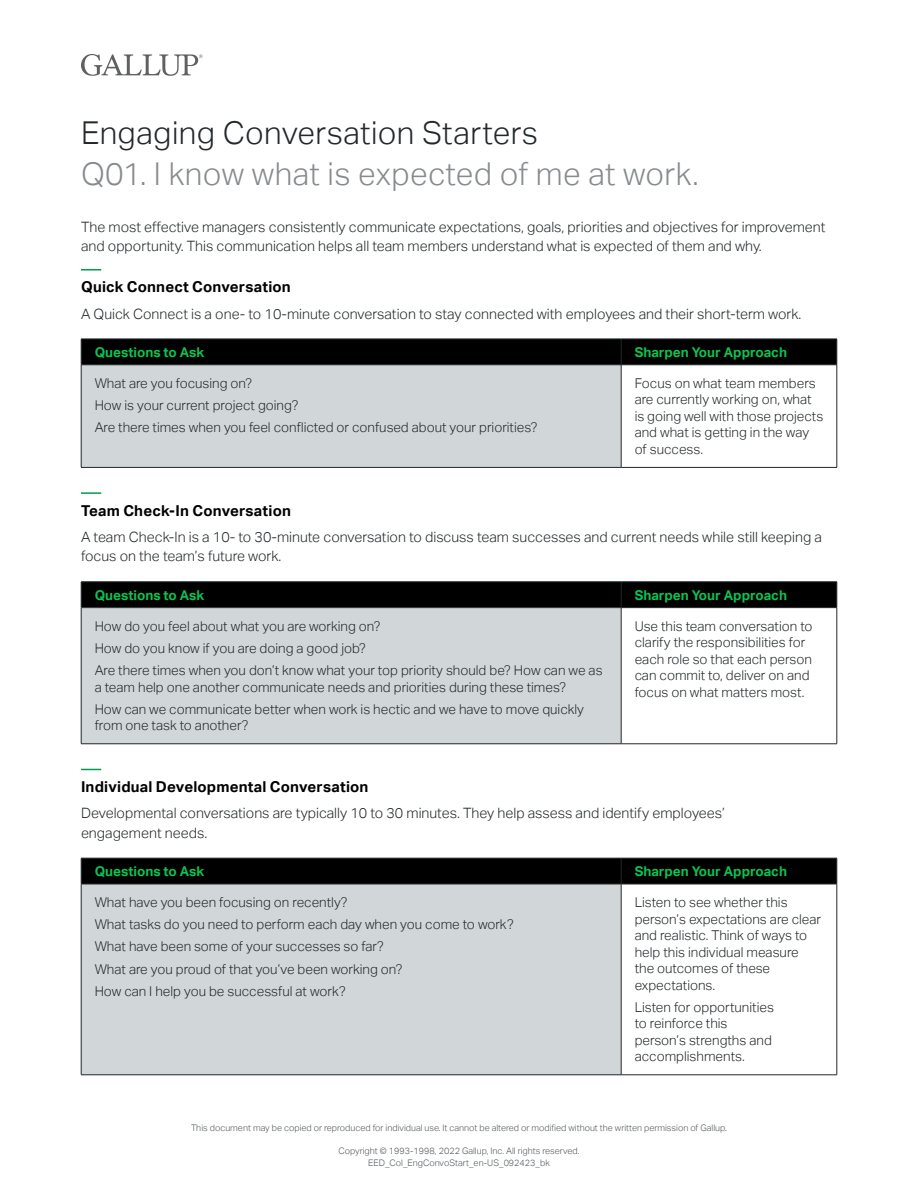
<style>
.page{position:relative;width:918px;height:1188px;background:#fff}
.page>*{position:absolute;margin:0;border:0;box-sizing:border-box;transform-origin:0 0}
.main_subtitle{font:300 31.5px "Aktiv Grotesk";letter-spacing:.01em;color:#878b8d}
.main_title_coupled{font:300 31.5px "Aktiv Grotesk";letter-spacing:.01em;color:#23282a}
.subhead_1_hat{font:700 15px "Aktiv Grotesk";letter-spacing:.015em;color:#000}
.body{font:300 14.25px/19.5px "Aktiv Grotesk";color:#23282a}
.body-2{font:300 13.5px/16.5px "Aktiv Grotesk";color:#23282a}
.heading_grn{font:700 13.5px "Aktiv Grotesk";color:#0cc550}
.t1{font:300 9px/11.9px "Aktiv Grotesk";color:#52575a;text-align:center}
</style>
<div class="page">
<svg style="left:81px;top:54px;width:121px;height:22px"></svg>
<svg style="left:81px;top:269px;width:21px;height:2px"></svg>
<svg style="left:81px;top:492px;width:21px;height:2px"></svg>
<svg style="left:81px;top:769px;width:21px;height:1px"></svg>
<div style="left:81px;top:365px;width:540px;height:102px;background:#d1d6d8"></div>
<hr style="left:81px;top:365px;width:1px;height:102px;background:#23282a">
<hr style="left:621px;top:365px;width:1px;height:102px;background:#23282a">
<hr style="left:837px;top:365px;width:1px;height:102px;background:#23282a">
<hr style="left:81px;top:467px;width:540px;height:1px;background:#23282a">
<hr style="left:621px;top:467px;width:216px;height:1px;background:#23282a">
<svg style="left:81px;top:339px;width:757px;height:26px;background:#020202"></svg>
<hr style="left:81px;top:365px;width:540px;height:1px;background:#23282a">
<hr style="left:621px;top:365px;width:216px;height:1px;background:#23282a">
<div style="left:81px;top:608px;width:540px;height:136px;background:#d1d6d8"></div>
<hr style="left:837px;top:608px;width:1px;height:136px;background:#23282a">
<hr style="left:621px;top:744px;width:216px;height:1px;background:#23282a">
<div style="left:81px;top:582px;width:757px;height:26px;background:#000"></div>
<hr style="left:81px;top:607px;width:540px;height:1px;background:#23282a">
<hr style="left:621px;top:607px;width:216px;height:1px;background:#23282a">
<hr style="left:81px;top:608px;width:1px;height:136px;background:#23282a">
<hr style="left:621px;top:608px;width:1px;height:136px;background:#23282a">
<hr style="left:81px;top:744px;width:540px;height:1px;background:#23282a">
<div style="left:81px;top:884px;width:540px;height:191px;background:#d1d6d8"></div>
<hr style="left:837px;top:884px;width:1px;height:191px;background:#23282a">
<hr style="left:621px;top:1075px;width:216px;height:1px;background:#23282a">
<svg style="left:81px;top:858px;width:757px;height:26px;background:#020202"></svg>
<hr style="left:81px;top:884px;width:540px;height:1px;background:#23282a">
<hr style="left:621px;top:884px;width:216px;height:1px;background:#23282a">
<hr style="left:81px;top:884px;width:1px;height:191px;background:#23282a">
<hr style="left:621px;top:884px;width:1px;height:191px;background:#23282a">
<hr style="left:81px;top:1075px;width:540px;height:1px;background:#23282a">
<h1 class="main_title_coupled" style="left:81px;top:115px;width:458px">Engaging Conversation Starters</h1>
<h1 class="main_subtitle" style="left:81px;top:156px;width:619px">Q01. I know what is expected of me at work.</h1>
<p class="body" style="left:81px;top:217px;width:746px">The most effective managers consistently communicate expectations, goals, priorities and objectives for improvement and opportunity. This communication helps all team members understand what is expected of them and why.</p>
<h2 class="subhead_1_hat" style="left:81px;top:278px;width:211px">Quick Connect Conversation</h2>
<p class="body" style="left:81px;top:304px;width:722px">A Quick Connect is a one- to 10-minute conversation to stay connected with employees and their short-term work.</p>
<p class="heading_grn" style="left:95px;top:344px;width:111px">Questions to Ask</p>
<p class="heading_grn" style="left:635px;top:344px;width:154px">Sharpen Your Approach</p>
<p class="body-2" style="left:95px;top:375px;width:159px">What are you focusing on?</p>
<p class="body-2" style="left:95px;top:397px;width:205px">How is your current project going?</p>
<p class="body-2" style="left:95px;top:419px;width:444px">Are there times when you feel conflicted or confused about your priorities?</p>
<p class="body-2" style="left:635px;top:375px;width:190px">Focus on what team members are currently working on, what is going well with those projects and what is getting in the way of success.</p>
<h2 class="subhead_1_hat" style="left:81px;top:502px;width:211px">Team Check-In Conversation</h2>
<p class="body" style="left:81px;top:527px;width:742px">A team Check-In is a 10- to 30-minute conversation to discuss team successes and current needs while still keeping a focus on the team’s future work.</p>
<p class="heading_grn" style="left:95px;top:587px;width:111px">Questions to Ask</p>
<p class="heading_grn" style="left:635px;top:587px;width:154px">Sharpen Your Approach</p>
<p class="body-2" style="left:95px;top:618px;width:287px">How do you feel about what you are working on?</p>
<p class="body-2" style="left:95px;top:640px;width:273px">How do you know if you are doing a good job?</p>
<p class="body-2" style="left:95px;top:662px;width:509px">Are there times when you don’t know what your top priority should be? How can we as a team help one another communicate needs and priorities during these times?</p>
<p class="body-2" style="left:95px;top:701px;width:491px">How can we communicate better when work is hectic and we have to move quickly from one task to another?</p>
<p class="body-2" style="left:635px;top:618px;width:179px">Use this team conversation to clarify the responsibilities for each role so that each person can commit to, deliver on and focus on what matters most.</p>
<h2 class="subhead_1_hat" style="left:81px;top:778px;width:289px">Individual Developmental Conversation</h2>
<p class="body" style="left:81px;top:804px;width:645px">Developmental conversations are typically 10 to 30 minutes. They help assess and identify employees’ engagement needs.</p>
<p class="heading_grn" style="left:95px;top:863px;width:111px">Questions to Ask</p>
<p class="heading_grn" style="left:635px;top:863px;width:154px">Sharpen Your Approach</p>
<p class="body-2" style="left:95px;top:894px;width:254px">What have you been focusing on recently?</p>
<p class="body-2" style="left:95px;top:916px;width:421px">What tasks do you need to perform each day when you come to work?</p>
<p class="body-2" style="left:95px;top:939px;width:291px">What have been some of your successes so far?</p>
<p class="body-2" style="left:95px;top:961px;width:309px">What are you proud of that you’ve been working on?</p>
<p class="body-2" style="left:95px;top:983px;width:253px">How can I help you be successful at work?</p>
<p class="body-2" style="left:635px;top:894px;width:188px">Listen to see whether this person’s expectations are clear and realistic. Think of ways to help this individual measure the outcomes of these expectations.</p>
<p class="body-2" style="left:635px;top:999px;width:141px">Listen for opportunities to reinforce this person’s strengths and accomplishments.</p>
<p class="t1" style="left:191px;top:1122px;width:537px">This document may be copied or reproduced for individual use. It cannot be altered or modified without the written permission of Gallup.</p>
<p class="t1" style="left:338px;top:1145px;width:243px">Copyright © 1993-1998, 2022 Gallup, Inc. All rights reserved.<br>EED_Col_EngConvoStart_en-US_092423_bk</p>
</div>
